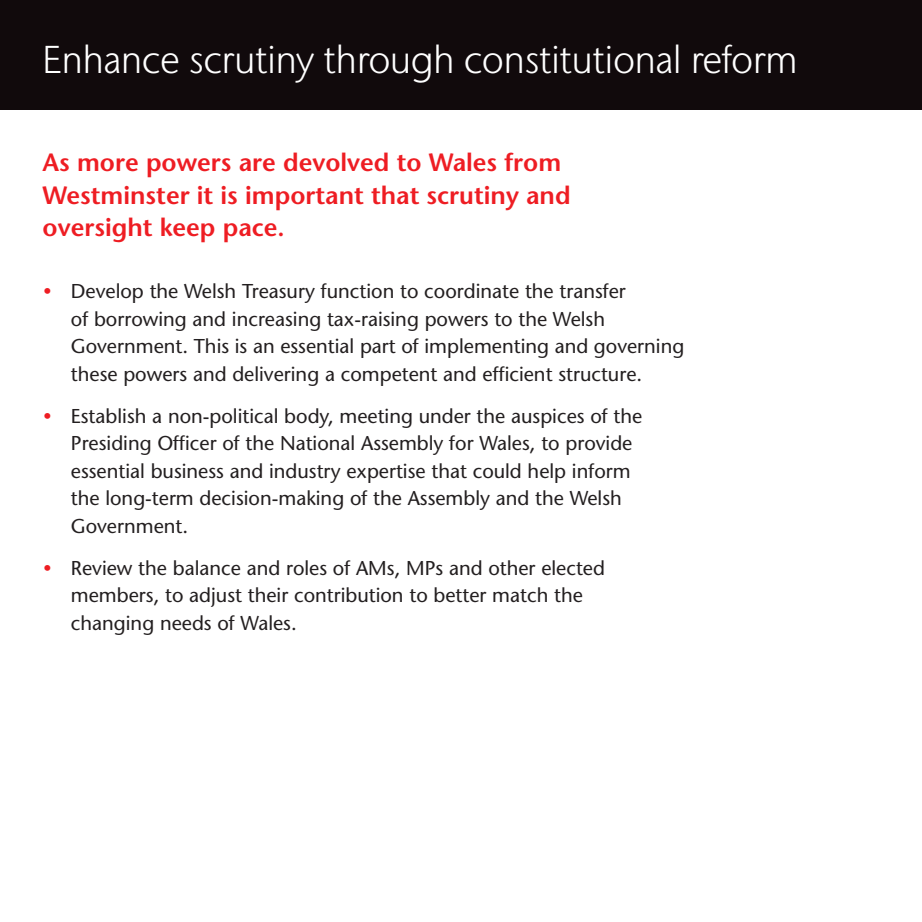
<style>
.page{position:relative;width:922px;height:922px;background:#fff}
.page>*{position:absolute;margin:0;border:0;box-sizing:border-box;transform-origin:0 0}
.page_heads{font:300 38.75px "Stone Sans IIITC Pro";letter-spacing:-.015em;color:#fff}
.RED_SUBS_simon{font:600 25px/32.5px "Stone Sans";color:#ee1d23}
.t1{font:20px/27.5px "Stone Sans";color:#231f20}
.s1{font-family:"Stone Sans IIITC Pro";font-weight:300;color:#ee1d23}
</style>
<div class="page">
<div style="left:0;top:0;width:921px;height:110px;background:#110a0c"></div>
<p class="page_heads" style="left:43px;top:35px;width:756px">Enhance scrutiny through constitutional reform</p>
<p class="RED_SUBS_simon" style="left:43px;top:146px;width:529px">As more powers are devolved to Wales from<br>Westminster it is important that scrutiny and oversight keep pace.</p>
<p class="t1" style="left:71px;top:278px;width:614px;text-indent:-28px"><span class="s1">•</span> Develop the Welsh Treasury function to coordinate the transfer<br>of borrowing and increasing tax-raising powers to the Welsh Government. This is an essential part of implementing and governing these powers and delivering a competent and efficient structure.</p>
<p class="t1" style="left:71px;top:402px;width:572px;text-indent:-28px"><span class="s1">•</span> Establish a non-political body, meeting under the auspices of the Presiding Officer of the National Assembly for Wales, to provide essential business and industry expertise that could help inform the long-term decision-making of the Assembly and the Welsh Government.</p>
<p class="t1" style="left:71px;top:553px;width:535px;text-indent:-28px"><span class="s1">•</span> Review the balance and roles of AMs, MPs and other elected members, to adjust their contribution to better match the changing needs of Wales.</p>
</div>
